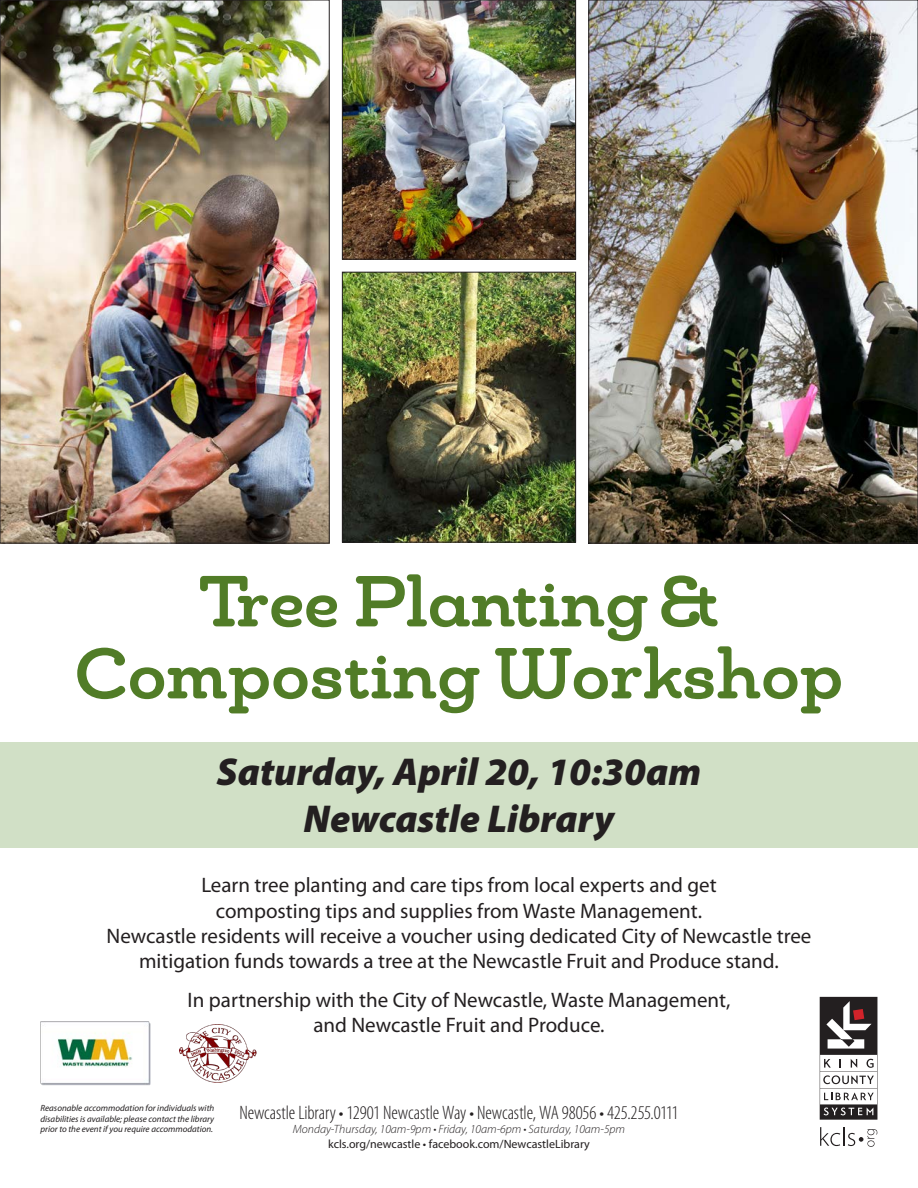
<style>
.page{position:relative;width:918px;height:1188px;background:#fff}
.page>*{position:absolute;margin:0;border:0;box-sizing:border-box;transform-origin:0 0}
.Header_line{font:500 72px "Chennai Slab";letter-spacing:.01em;color:#517c27}
.DAY_DATE_TIME{font:italic 900 39px "Myriad Pro";color:#231f20}
.Description{font:21px/25.2px "Myriad Pro";color:#231f20;text-align:center}
._8_Library_address{font:300 condensed 19.5px "Myriad Pro";letter-spacing:-.005em;color:#231f20}
._8_Library_Hours{font:italic 300 12px "Myriad Pro";color:#231f20}
.Web-FB{font:12px "Myriad Pro";color:#231f20}
._9_Reasonable_Accomo{font:italic 9px/10.8px "Myriad Pro";color:#231f20;text-align:justify}
</style>
<div class="page">
<div style="left:0;top:742px;width:918px;height:106px;background:#d1e0c6"></div>
<svg style="left:820px;top:1127px;width:57px;height:20px"></svg>
<svg style="left:819px;top:996px;width:59px;height:124px"></svg>
<svg style="left:820px;top:997px;width:57px;height:123px"></svg>
<img style="left:41px;top:1021px;width:110px;height:65px">
<img style="left:180px;top:1024px;width:77px;height:59px">
<img style="left:2px;top:2px;width:326px;height:540px">
<img style="left:590px;top:2px;width:326px;height:540px">
<img style="left:344px;top:2px;width:230px;height:256px">
<div style="left:342px;top:0;width:234px;height:260px;border:1px solid #231f20"></div>
<img style="left:344px;top:274px;width:230px;height:267px">
<div style="left:342px;top:272px;width:234px;height:271px;border:1px solid #231f20"></div>
<p class="Header_line" style="left:199px;top:552px;width:521px">Tree Planting &amp;</p>
<p class="Header_line" style="left:75px;top:624px;width:769px">Composting Workshop</p>
<p class="DAY_DATE_TIME" style="left:217px;top:750px;width:486px">Saturday, April 20, 10:30am</p>
<p class="DAY_DATE_TIME" style="left:304px;top:797px;width:312px">Newcastle Library</p>
<p class="Description" style="left:201px;top:873px;width:517px">Learn tree planting and care tips from local experts and get composting tips and supplies from Waste Management.</p>
<p class="Description" style="left:107px;top:924px;width:706px">Newcastle residents will receive a voucher using dedicated City of Newcastle tree mitigation funds towards a tree at the Newcastle Fruit and Produce stand.</p>
<p class="Description" style="left:188px;top:988px;width:544px">In partnership with the City of Newcastle, Waste Management,</p>
<p class="Description" style="left:313px;top:1013px;width:293px">and Newcastle Fruit and Produce.</p>
<p class="_9_Reasonable_Accomo" style="left:40px;top:1103px;width:175px">Reasonable accommodation for individuals with disabilities is available; please contact the library prior to the event if you require accommodation.</p>
<p class="_8_Library_address" style="left:239px;top:1102px;width:441px">Newcastle Library • 12901 Newcastle Way • Newcastle, WA 98056 • 425.255.0111</p>
<p class="_8_Library_Hours" style="left:293px;top:1123px;width:334px">Monday-Thursday, 10am-9pm • Friday, 10am-6pm • Saturday, 10am-5pm</p>
<p class="Web-FB" style="left:328px;top:1137px;width:263px">kcls.org/newcastle • facebook.com/NewcastleLibrary</p>
</div>
